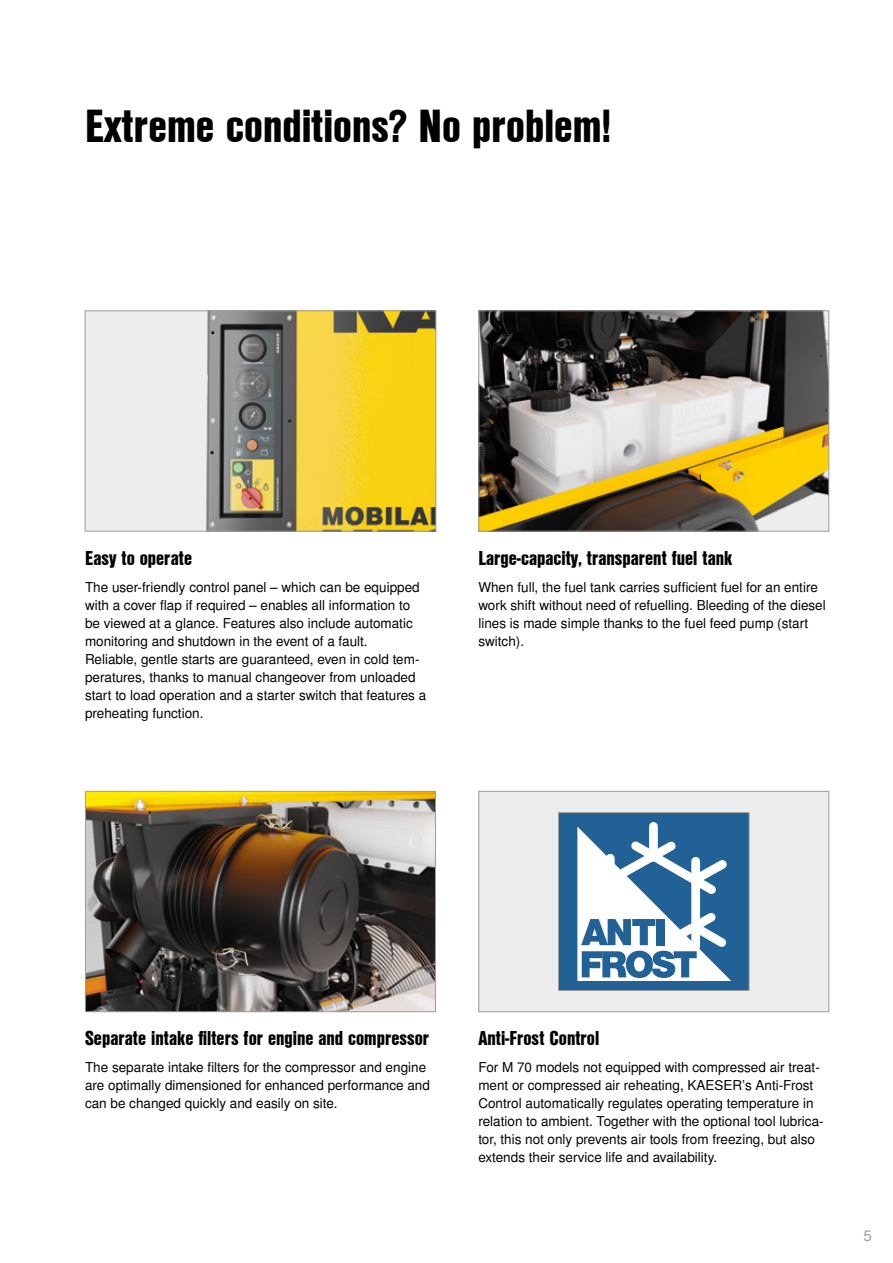
<style>
.page{position:relative;width:893px;height:1263px;background:#fff}
.page>*{position:absolute;margin:0;border:0;box-sizing:border-box;transform-origin:0 0}
.t1{font:45px "Nimbus San L Bla Con";color:#000}
.t2{font:19.5px "Nimbus San L Bla Con";color:#000}
.t3{font:15px "Nimbus San L";color:#9d9d9c}
.t4{font:13.5px/18px "Nimbus San L";color:#000}
</style>
<div class="page">
<div style="left:479px;top:791px;width:350px;height:221px;background:#ededed"></div>
<div style="left:558px;top:813px;width:191px;height:177px;background:#216196"></div>
<svg style="left:577px;top:826px;width:154px;height:155px"></svg>
<div style="left:558px;top:812px;width:191px;height:179px;border:1px solid #9d9d9c"></div>
<div style="left:478px;top:791px;width:351px;height:221px;border:1px solid #9d9d9c"></div>
<img style="left:87px;top:793px;width:347px;height:217px">
<div style="left:85px;top:791px;width:351px;height:221px;border:1px solid #9d9d9c"></div>
<img style="left:480px;top:312px;width:347px;height:217px">
<div style="left:478px;top:310px;width:351px;height:221px;border:1px solid #9d9d9c"></div>
<img style="left:87px;top:312px;width:347px;height:217px">
<div style="left:85px;top:310px;width:351px;height:221px;border:1px solid #9d9d9c"></div>
<h1 class="t1" style="left:85px;top:92px;width:527px">Extreme conditions? No problem!</h1>
<h2 class="t2" style="left:85px;top:544px;width:109px">Easy to operate</h2>
<p class="t4" style="left:85px;top:579px;width:343px">The user-friendly control panel – which can be equipped with a cover flap if required – enables all information to be viewed at a glance. Features also include automatic monitoring and shutdown in the event of a fault.<br>Reliable, gentle starts are guaranteed, even in cold tem&shy;peratures, thanks to manual changeover from unloaded start to load operation and a starter switch that features a preheating function.</p>
<h2 class="t2" style="left:478px;top:544px;width:255px">Large-capacity, transparent fuel tank</h2>
<p class="t4" style="left:478px;top:579px;width:349px">When full, the fuel tank carries sufficient fuel for an entire work shift without need of refuelling. Bleeding of the diesel lines is made simple thanks to the fuel feed pump (start switch).</p>
<h2 class="t2" style="left:85px;top:1024px;width:345px">Separate intake filters for engine and compressor</h2>
<p class="t4" style="left:85px;top:1059px;width:346px">The separate intake filters for the compressor and engine are optimally dimensioned for enhanced performance and can be changed quickly and easily on site.</p>
<h2 class="t2" style="left:478px;top:1024px;width:122px">Anti-Frost Control</h2>
<p class="t4" style="left:478px;top:1059px;width:347px">For M 70 models not equipped with compressed air treat&shy;ment or compressed air reheating, KAESER’s Anti-Frost Control automatically regulates operating temperature in relation to ambient. Together with the optional tool lubrica&shy;tor, this not only prevents air tools from freezing, but also extends their service life and availability.</p>
<p class="t3" style="left:863px;top:1226px;width:10px">5</p>
</div>
